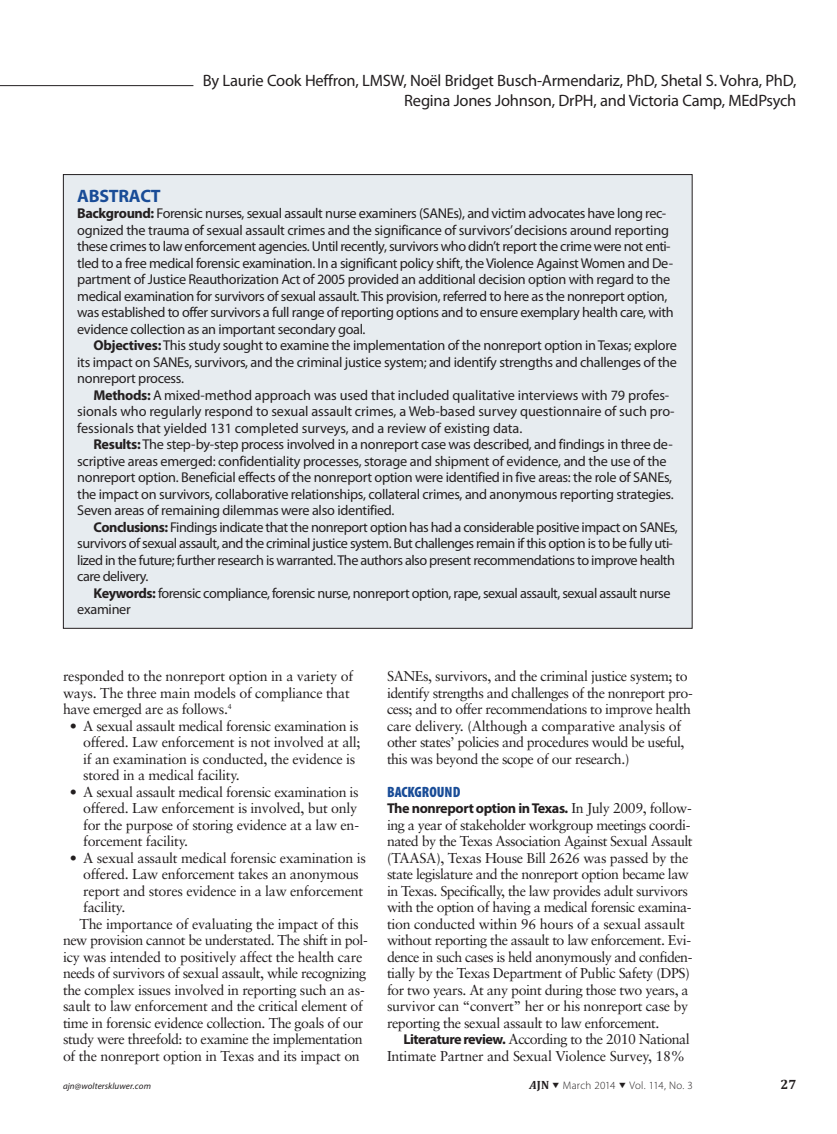
<style>
.page{position:relative;width:837px;height:1134px;background:#fff}
.page>*{position:absolute;margin:0;border:0;box-sizing:border-box;transform-origin:0 0}
.abstract_TXT{font:700 18px "Myriad Pro";letter-spacing:-.015em;color:#194c97}
.author{font:16.5px/19.5px "Myriad Pro";letter-spacing:-.015em;color:#231f20;text-align:right}
.t1{font:900 condensed 15px "Myriad Pro";color:#194c97}
.abstract_TXT-2{font:14.25px/16.5px "Myriad Pro";letter-spacing:-.02em;color:#231f20}
.TXT{font:14.25px/16.5px "Sabon";letter-spacing:-.03em;color:#231f20}
.abstract_TXT_no_inde{font:14.25px/16.5px "Myriad Pro";letter-spacing:-.03em;color:#231f20}
.TXT_no_indent{font:14.25px/16.5px "Sabon";letter-spacing:-.04em;color:#231f20}
.TXT_bulleted_list{font:14.25px/16.5px "Sabon";letter-spacing:-.02em;color:#231f20}
.t2{font:700 13.5px "Cambria";color:#231f20}
.t3{font:300 10.95px "Myriad Pro";letter-spacing:.015em;color:#231f20}
.t4{font:italic 9px "Myriad Pro";letter-spacing:.01em;color:#231f20}
.s1{font-weight:700}
.s2{font-family:"Myriad Pro";font-weight:700}
.s3{font-family:"Cambria";font-weight:700;font-style:italic;font-size:12px}
.s4{font-family:"Cambria";font-weight:700;font-size:12px}
</style>
<div class="page">
<hr style="left:0;top:85px;width:193px;height:1px;background:#231f20">
<div style="left:63px;top:175px;width:629px;height:453px;background:#e7ecf0"></div>
<p class="author" style="left:203px;top:70px;width:595px">By Laurie Cook Heffron, LMSW, Noël Bridget Busch-Armendariz, PhD, Shetal S. Vohra, PhD,<br>Regina Jones Johnson, DrPH, and Victoria Camp, MEdPsych</p>
<p class="abstract_TXT" style="left:77px;top:184px;width:85px">ABSTRACT</p>
<p class="abstract_TXT_no_inde" style="left:77px;top:205px;width:598px"><span class="s1">Background:</span> Forensic nurses, sexual assault nurse examiners (SANEs), and victim advocates have long rec&shy;ognized the trauma of sexual assault crimes and the significance of survivors’ decisions around reporting these crimes to law enforcement agencies. Until recently, survivors who didn’t report the crime were not enti&shy;tled to a free medical forensic examination. In a significant policy shift, the Violence Against Women and De&shy;partment of Justice Reauthorization Act of 2005 provided an additional decision option with regard to the medical examination for survivors of sexual assault. This provision, referred to here as the nonreport option, was established to offer survivors a full range of reporting options and to ensure exemplary health care, with evidence collection as an important secondary goal.</p>
<p class="abstract_TXT-2" style="left:77px;top:337px;width:601px;text-align:justify;text-indent:16px"><span class="s1">Objectives:</span> This study sought to examine the implementation of the nonreport option in Texas; explore its impact on SANEs, survivors, and the criminal justice system; and identify strengths and challenges of the nonreport process.</p>
<p class="abstract_TXT-2" style="left:77px;top:387px;width:599px;text-indent:16px"><span class="s1">Methods:</span> A mixed-method approach was used that included qualitative interviews with 79 profes&shy;sionals who regularly respond to sexual assault crimes, a Web-based survey questionnaire of such pro&shy;fessionals that yielded 131 completed surveys, and a review of existing data.</p>
<p class="abstract_TXT-2" style="left:77px;top:436px;width:598px;text-indent:16px"><span class="s1">Results:</span> The step-by-step process involved in a nonreport case was described, and findings in three de&shy;scriptive areas emerged: confidentiality processes, storage and shipment of evidence, and the use of the nonreport option. Beneficial effects of the nonreport option were identified in five areas: the role of SANEs, the impact on survivors, collaborative relationships, collateral crimes, and anonymous reporting strategies.<br>Seven areas of remaining dilemmas were also identified.</p>
<p class="abstract_TXT-2" style="left:77px;top:519px;width:602px;text-indent:16px"><span class="s1">Conclusions:</span> Findings indicate that the nonreport option has had a considerable positive impact on SANEs, survivors of sexual assault, and the criminal justice system. But challenges remain if this option is to be fully uti&shy;lized in the future; further research is warranted. The authors also present recommendations to improve health care delivery.</p>
<p class="abstract_TXT-2" style="left:77px;top:585px;width:595px;text-indent:16px"><span class="s1">Keywords:</span> forensic compliance, forensic nurse, nonreport option, rape, sexual assault, sexual assault nurse examiner</p>
<p class="TXT" style="left:63px;top:668px;width:292px">responded to the nonreport option in a variety of ways. The three main models of compliance that have emerged are as follows.<sup>4</sup></p>
<p class="TXT_bulleted_list" style="left:83px;top:717px;width:279px;text-indent:-14px">• A sexual assault medical forensic examination is offered. Law enforcement is not involved at all; if an examination is conducted, the evidence is stored in a medical facility.</p>
<p class="TXT_bulleted_list" style="left:83px;top:783px;width:278px;text-indent:-14px">• A sexual assault medical forensic examination is offered. Law enforcement is involved, but only for the purpose of storing evidence at a law en&shy;forcement facility.</p>
<p class="TXT_bulleted_list" style="left:83px;top:849px;width:284px;text-indent:-14px">• A sexual assault medical forensic examination is offered. Law enforcement takes an anonymous report and stores evidence in a law enforcement facility.</p>
<p class="TXT" style="left:63px;top:915px;width:307px;text-align:center">The importance of evaluating the impact of this new provision cannot be understated. The shift in pol&shy;icy was intended to positively affect the health care needs of survivors of sexual assault, while recognizing the complex issues involved in reporting such an as&shy;sault to law enforcement and the critical element of time in forensic evidence collection. The goals of our study were threefold: to examine the implementation of the nonreport option in Texas and its impact on</p>
<p class="TXT" style="left:387px;top:668px;width:308px">SANEs, survivors, and the criminal justice system; to identify strengths and challenges of the nonreport pro&shy;cess; and to offer recommendations to improve health care delivery. (Although a comparative analysis of other states’ policies and procedures would be useful, this was beyond the scope of our research.)</p>
<h1 class="t1" style="left:387px;top:783px;width:75px">BACKGROUND</h1>
<p class="TXT_no_indent" style="left:387px;top:800px;width:307px"><span class="s2">The nonreport option in Texas.</span> In July 2009, follow&shy;ing a year of stakeholder workgroup meetings coordi&shy;nated by the Texas Association Against Sexual Assault (TAASA), Texas House Bill 2626 was passed by the state legislature and the nonreport option became law in Texas. Specifically, the law provides adult survivors with the option of having a medical forensic examina&shy;tion conducted within 96 hours of a sexual assault without reporting the assault to law enforcement. Evi&shy;dence in such cases is held anonymously and confiden&shy;tially by the Texas Department of Public Safety (DPS) for two years. At any point during those two years, a survivor can “convert” her or his nonreport case by reporting the sexual assault to law enforcement.</p>
<p class="TXT" style="left:387px;top:1031px;width:304px;text-indent:16px"><span class="s2">Literature review.</span> According to the 2010 National<br>Intimate Partner and Sexual Violence Survey, 18%</p>
<p class="t4" style="left:63px;top:1081px;width:89px">ajn@wolterskluwer.com</p>
<p class="t3" style="left:530px;top:1079px;width:165px"><span class="s3">A</span><span class="s4">JN</span> ▼ March 2014 ▼ Vol. 114, No. 3</p>
<p class="t2" style="left:781px;top:1076px;width:17px">27</p>
</div>
